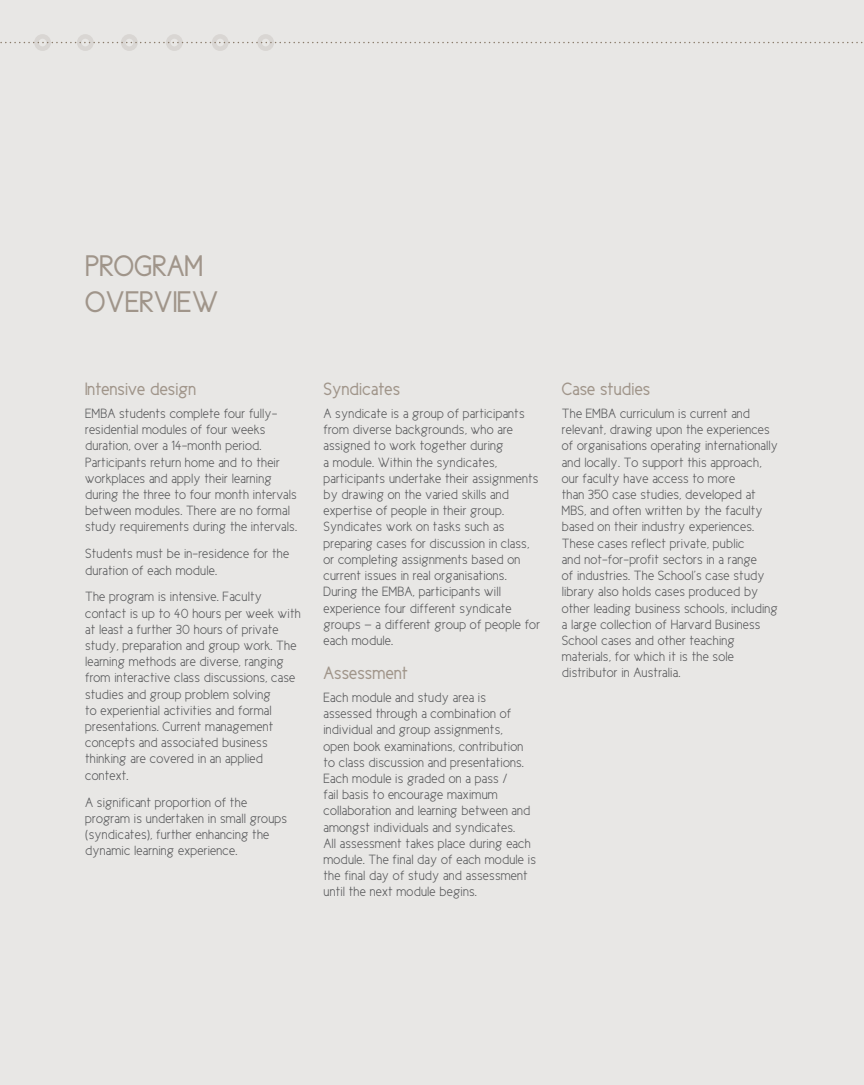
<style>
.page{position:relative;width:864px;height:1085px;background:#fff}
.page>*{position:absolute;margin:0;border:0;box-sizing:border-box;transform-origin:0 0}
.t1{font:30px/36px "Cicle Gordita";color:#a0958a}
.t2{font:18px "Cicle Gordita";color:#a0958a}
.t3{font:13.5px/16.2px "Cicle Semi";letter-spacing:.01em;color:#58595b}
</style>
<div class="page">
<div style="left:0;top:0;width:863px;height:1084px;background:#e8e7e5"></div>
<div style="left:257px;top:34px;width:17px;height:17px;border:4px solid #d9d6d3;border-radius:50%"></div>
<div style="left:212px;top:34px;width:16px;height:17px;border:4px solid #d9d6d3;border-radius:50%"></div>
<div style="left:166px;top:34px;width:17px;height:17px;border:4px solid #d9d6d3;border-radius:50%"></div>
<div style="left:121px;top:34px;width:17px;height:17px;border:4px solid #d9d6d3;border-radius:50%"></div>
<div style="left:77px;top:34px;width:17px;height:17px;border:4px solid #d9d6d3;border-radius:50%"></div>
<div style="left:34px;top:34px;width:17px;height:17px;border:4px solid #d9d6d3;border-radius:50%"></div>
<svg style="left:0;top:42px;width:864px;height:1px"></svg>
<h1 class="t1" style="left:85px;top:248px;width:129px">Program<br>Overview</h1>
<h2 class="t2" style="left:85px;top:380px;width:113px">Intensive design</h2>
<p class="t3" style="left:85px;top:405px;width:213px">EMBA students complete four fully&shy;residential modules of four weeks duration, over a 14-month period.<br>Participants return home and to their workplaces and apply their learning during the three to four month intervals between modules. There are no formal study requirements during the intervals.</p>
<p class="t3" style="left:85px;top:545px;width:206px">Students must be in-residence for the duration of each module.</p>
<p class="t3" style="left:85px;top:588px;width:217px">The program is intensive. Faculty contact is up to 40 hours per week with at least a further 30 hours of private study, preparation and group work. The learning methods are diverse, ranging from interactive class discussions, case studies and group problem solving<br>to experiential activities and formal presentations. Current management concepts and associated business thinking are covered in an applied context.</p>
<p class="t3" style="left:85px;top:793px;width:203px">A significant proportion of the program is undertaken in small groups (syndicates), further enhancing the dynamic learning experience.</p>
<h2 class="t2" style="left:323px;top:380px;width:78px">Syndicates</h2>
<p class="t3" style="left:323px;top:405px;width:218px">A syndicate is a group of participants from diverse backgrounds, who are assigned to work together during<br>a module. Within the syndicates, participants undertake their assignments by drawing on the varied skills and expertise of people in their group.<br>Syndicates work on tasks such as preparing cases for discussion in class, or completing assignments based on current issues in real organisations.<br>During the EMBA, participants will experience four different syndicate groups — a different group of people for each module.</p>
<h2 class="t2" style="left:323px;top:663px;width:86px">Assessment</h2>
<p class="t3" style="left:323px;top:689px;width:214px">Each module and study area is assessed through a combination of individual and group assignments,<br>open book examinations, contribution to class discussion and presentations.<br>Each module is graded on a pass /<br>fail basis to encourage maximum collaboration and learning between and amongst individuals and syndicates.<br>All assessment takes place during each module. The final day of each module is the final day of study and assessment until the next module begins.</p>
<h2 class="t2" style="left:561px;top:380px;width:90px">Case studies</h2>
<p class="t3" style="left:561px;top:405px;width:218px">The EMBA curriculum is current and relevant, drawing upon the experiences of organisations operating internationally and locally. To support this approach, our faculty have access to more<br>than 350 case studies, developed at MBS, and often written by the faculty based on their industry experiences.<br>These cases reflect private, public<br>and not-for-profit sectors in a range<br>of industries. The School’s case study library also holds cases produced by other leading business schools, including a large collection of Harvard Business School cases and other teaching materials, for which it is the sole distributor in Australia.</p>
</div>
